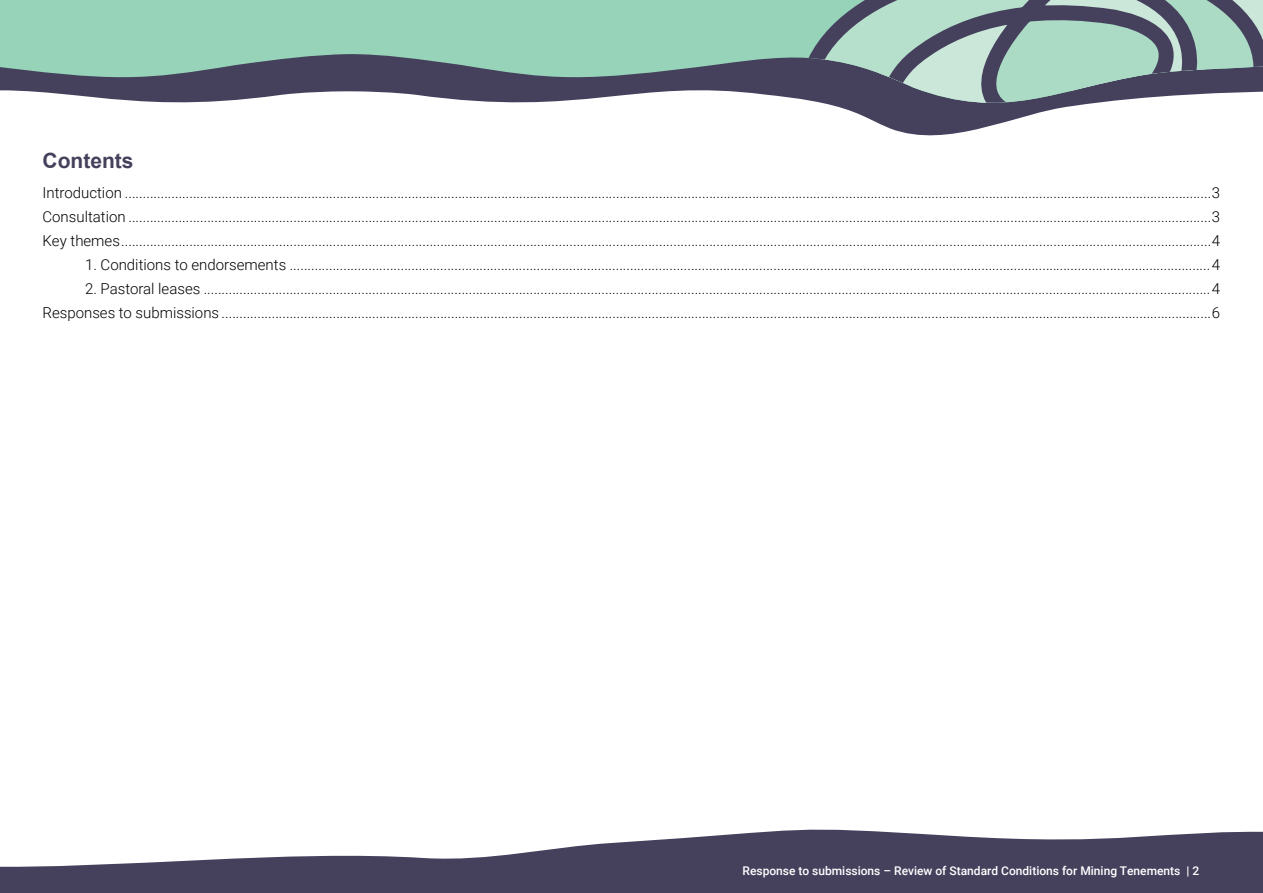
<style>
.page{position:relative;width:1263px;height:893px;background:#fff}
.page>*{position:absolute;margin:0;border:0;box-sizing:border-box;transform-origin:0 0}
.t1{font:700 21px "Arial";color:#45415d}
.Toc_1{font:300 15px "Roboto";color:#000}
.Toc_2{font:300 15px "Roboto";color:#000}
.t2{font:500 12px "Roboto";color:#fff}
</style>
<div class="page">
<svg style="left:0;top:829px;width:1263px;height:64px;fill:#45415d"></svg>
<svg style="left:876px;top:122px;width:129px;height:14px;fill:#45415d"></svg>
<svg style="left:0;top:0;width:749px;height:103px;background:#87ada4"></svg>
<svg style="left:749px;top:0;width:514px;height:122px;background:#90a4a5"></svg>
<p class="t1" style="left:43px;top:146px;width:92px">Contents</p>
<p class="Toc_1" style="left:43px;top:182px;width:1179px">Introduction ...............................................................................................................................................................................................................................................................................................................3</p>
<p class="Toc_1" style="left:43px;top:206px;width:1179px">Consultation ..............................................................................................................................................................................................................................................................................................................3</p>
<p class="Toc_1" style="left:43px;top:230px;width:1179px">Key themes................................................................................................................................................................................................................................................................................................................4</p>
<p class="Toc_2" style="left:85px;top:254px;width:1136px">1. Conditions to endorsements .................................................................................................................................................................................................................................................................4</p>
<p class="Toc_2" style="left:85px;top:278px;width:1136px">2. Pastoral leases .........................................................................................................................................................................................................................................................................................4</p>
<p class="Toc_1" style="left:43px;top:302px;width:1179px">Responses to submissions ....................................................................................................................................................................................................................................................................................6</p>
<p class="t2" style="left:743px;top:862px;width:458px">Response to submissions – Review of Standard Conditions for Mining Tenements | 2</p>
</div>
